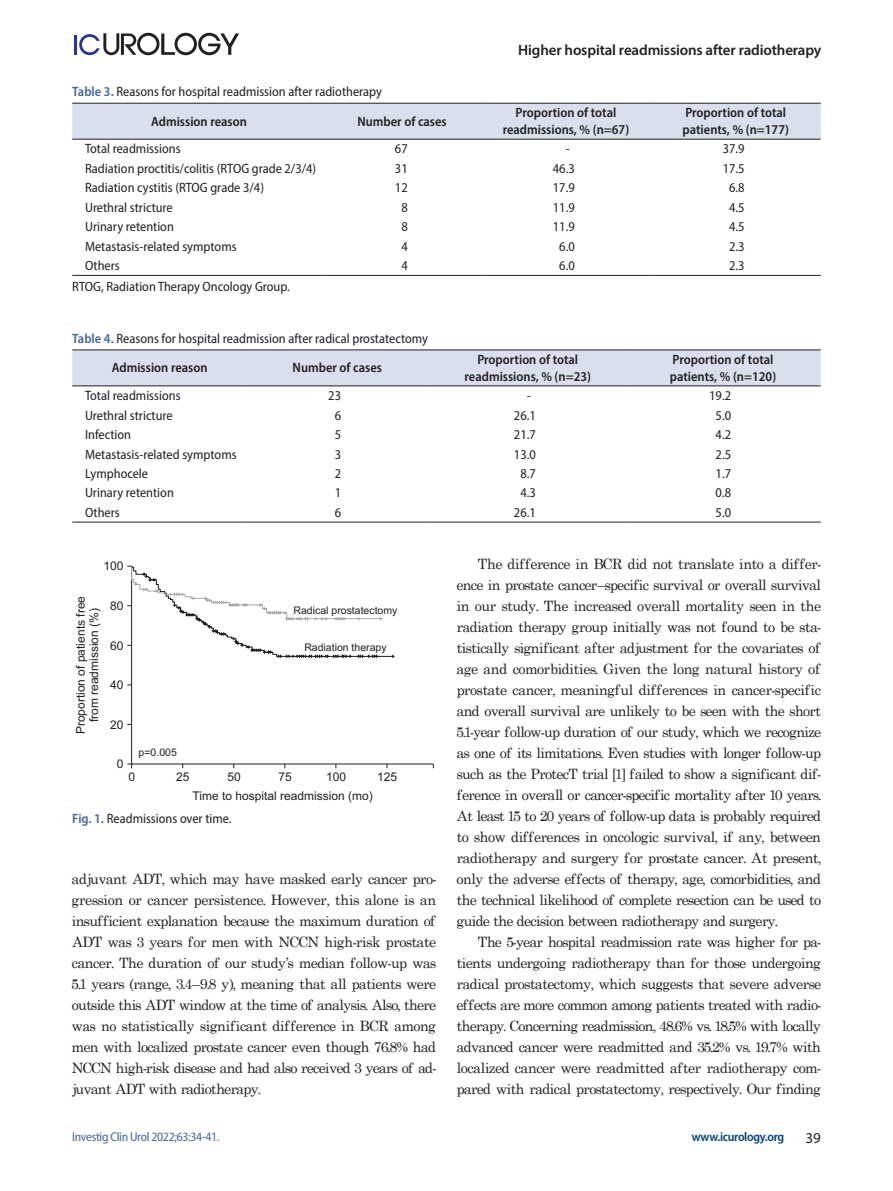
<style>
.page{position:relative;width:893px;height:1191px;background:#fff}
.page>*{position:absolute;margin:0;border:0;box-sizing:border-box;transform-origin:0 0}
.t1{font:600 15px "Myriad Pro";letter-spacing:-.01em;color:#231f20}
.t2{font:15px "Myriad Pro";color:#231f20}
.t3{font:14.25px/21px "Century Schoolbook";letter-spacing:-.04em;color:#231f20}
.t4{font:semi-condensed 13.5px/29.4px "Myriad Pro";color:#231f20}
.t5{font:600 semi-condensed 13.5px/16.5px "Myriad Pro";color:#231f20;text-align:center}
.t6{font:semi-condensed 12.75px "Myriad Pro";letter-spacing:-.025em;color:#45659d}
.t7{font:600 semi-condensed 12.75px "Myriad Pro";letter-spacing:-.025em;color:#014081}
.t8{font:12px/13.4px "Arial";color:#231f20;text-align:center}
.t9{font:10.5px "Arial";color:#231f20}
.s1{font-weight:600;color:#45659d}
.s2{font-weight:600}
</style>
<div class="page">
<hr style="left:74px;top:35px;width:3px;height:20px;background:#293492">
<svg style="left:79px;top:33px;width:160px;height:22px"></svg>
<div style="left:72px;top:104px;width:749px;height:35px;background:#dadfed"></div>
<hr style="left:72px;top:103px;width:251px;height:1px;background:#231f20">
<hr style="left:323px;top:103px;width:158px;height:1px;background:#231f20">
<hr style="left:481px;top:103px;width:170px;height:1px;background:#231f20">
<hr style="left:651px;top:103px;width:170px;height:1px;background:#231f20">
<hr style="left:72px;top:139px;width:251px;height:1px;background:#231f20">
<hr style="left:323px;top:139px;width:158px;height:1px;background:#231f20">
<hr style="left:481px;top:139px;width:170px;height:1px;background:#231f20">
<hr style="left:651px;top:139px;width:170px;height:1px;background:#231f20">
<hr style="left:72px;top:275px;width:251px;height:1px;background:#231f20">
<hr style="left:323px;top:275px;width:158px;height:1px;background:#231f20">
<hr style="left:481px;top:275px;width:170px;height:1px;background:#231f20">
<hr style="left:651px;top:275px;width:170px;height:1px;background:#231f20">
<div style="left:72px;top:350px;width:749px;height:35px;background:#dadfed"></div>
<hr style="left:72px;top:349px;width:172px;height:1px;background:#231f20">
<hr style="left:244px;top:349px;width:186px;height:1px;background:#231f20">
<hr style="left:430px;top:349px;width:195px;height:1px;background:#231f20">
<hr style="left:625px;top:349px;width:196px;height:1px;background:#231f20">
<hr style="left:72px;top:385px;width:172px;height:1px;background:#231f20">
<hr style="left:244px;top:385px;width:186px;height:1px;background:#231f20">
<hr style="left:430px;top:385px;width:195px;height:1px;background:#231f20">
<hr style="left:625px;top:385px;width:196px;height:1px;background:#231f20">
<hr style="left:72px;top:522px;width:172px;height:1px;background:#231f20">
<hr style="left:244px;top:522px;width:186px;height:1px;background:#231f20">
<hr style="left:430px;top:522px;width:195px;height:1px;background:#231f20">
<hr style="left:625px;top:522px;width:196px;height:1px;background:#231f20">
<svg style="left:127px;top:725px;width:307px;height:40px"></svg>
<svg style="left:127px;top:565px;width:268px;height:160px"></svg>
<svg style="left:131px;top:565px;width:252px;height:56px"></svg>
<p class="t1" style="left:518px;top:40px;width:305px">Higher hospital readmissions after radiotherapy</p>
<p class="t4" style="left:151px;top:77px;width:232px;text-indent:-79px"><span class="s1">Table 3.</span> Reasons for hospital readmission after radiotherapy<br><span class="s2">Admission reason</span></p>
<p class="t5" style="left:357px;top:113px;width:91px">Number of cases</p>
<p class="t5" style="left:503px;top:104px;width:128px">Proportion of total readmissions, % (n=67)</p>
<p class="t5" style="left:683px;top:104px;width:108px;text-align:left">Proportion of total patients, % (n=177)</p>
<p class="t4" style="left:85px;top:134px;width:97px">Total readmissions</p>
<p class="t4" style="left:395px;top:134px;width:14px">67</p>
<p class="t4" style="left:566px;top:134px;width:6px">-</p>
<p class="t4" style="left:723px;top:134px;width:23px">37.9</p>
<p class="t4" style="left:85px;top:153px;width:233px">Radiation proctitis/colitis (RTOG grade 2/3/4)</p>
<p class="t4" style="left:395px;top:153px;width:14px">31</p>
<p class="t4" style="left:553px;top:153px;width:23px">46.3</p>
<p class="t4" style="left:723px;top:153px;width:23px">17.5</p>
<p class="t4" style="left:85px;top:173px;width:181px">Radiation cystitis (RTOG grade 3/4)</p>
<p class="t4" style="left:395px;top:173px;width:14px">12</p>
<p class="t4" style="left:553px;top:173px;width:23px">17.9</p>
<p class="t4" style="left:729px;top:173px;width:17px">6.8</p>
<p class="t4" style="left:85px;top:192px;width:89px">Urethral stricture</p>
<p class="t4" style="left:401px;top:192px;width:8px">8</p>
<p class="t4" style="left:553px;top:192px;width:23px">11.9</p>
<p class="t4" style="left:729px;top:192px;width:17px">4.5</p>
<p class="t4" style="left:85px;top:212px;width:90px">Urinary retention</p>
<p class="t4" style="left:401px;top:212px;width:8px">8</p>
<p class="t4" style="left:553px;top:212px;width:23px">11.9</p>
<p class="t4" style="left:729px;top:212px;width:17px">4.5</p>
<p class="t4" style="left:85px;top:231px;width:153px">Metastasis-related symptoms</p>
<p class="t4" style="left:401px;top:231px;width:8px">4</p>
<p class="t4" style="left:559px;top:231px;width:17px">6.0</p>
<p class="t4" style="left:729px;top:231px;width:17px">2.3</p>
<p class="t4" style="left:85px;top:251px;width:36px">Others</p>
<p class="t4" style="left:401px;top:251px;width:8px">4</p>
<p class="t4" style="left:559px;top:251px;width:17px">6.0</p>
<p class="t4" style="left:729px;top:251px;width:17px">2.3</p>
<p class="t4" style="left:72px;top:272px;width:219px">RTOG, Radiation Therapy Oncology Group.</p>
<p class="t4" style="left:112px;top:324px;width:318px;text-indent:-40px"><span class="s1">Table 4.</span> Reasons for hospital readmission after radical prostatectomy<br><span class="s2">Admission reason</span></p>
<p class="t5" style="left:293px;top:359px;width:91px">Number of cases</p>
<p class="t5" style="left:465px;top:351px;width:128px">Proportion of total readmissions, % (n=23)</p>
<p class="t5" style="left:670px;top:351px;width:108px;text-align:left">Proportion of total patients, % (n=120)</p>
<p class="t4" style="left:85px;top:381px;width:97px">Total readmissions</p>
<p class="t4" style="left:328px;top:381px;width:14px">23</p>
<p class="t4" style="left:527px;top:381px;width:6px">-</p>
<p class="t4" style="left:709px;top:381px;width:23px">19.2</p>
<p class="t4" style="left:85px;top:400px;width:89px">Urethral stricture</p>
<p class="t4" style="left:335px;top:400px;width:8px">6</p>
<p class="t4" style="left:514px;top:400px;width:23px">26.1</p>
<p class="t4" style="left:716px;top:400px;width:17px">5.0</p>
<p class="t4" style="left:85px;top:420px;width:48px">Infection</p>
<p class="t4" style="left:335px;top:420px;width:8px">5</p>
<p class="t4" style="left:514px;top:420px;width:23px">21.7</p>
<p class="t4" style="left:716px;top:420px;width:17px">4.2</p>
<p class="t4" style="left:85px;top:439px;width:153px">Metastasis-related symptoms</p>
<p class="t4" style="left:335px;top:439px;width:8px">3</p>
<p class="t4" style="left:514px;top:439px;width:23px">13.0</p>
<p class="t4" style="left:716px;top:439px;width:17px">2.5</p>
<p class="t4" style="left:85px;top:458px;width:65px">Lymphocele</p>
<p class="t4" style="left:335px;top:458px;width:8px">2</p>
<p class="t4" style="left:520px;top:458px;width:17px">8.7</p>
<p class="t4" style="left:716px;top:458px;width:17px">1.7</p>
<p class="t4" style="left:85px;top:478px;width:90px">Urinary retention</p>
<p class="t4" style="left:335px;top:478px;width:8px">1</p>
<p class="t4" style="left:520px;top:478px;width:17px">4.3</p>
<p class="t4" style="left:716px;top:478px;width:17px">0.8</p>
<p class="t4" style="left:85px;top:497px;width:36px">Others</p>
<p class="t4" style="left:335px;top:497px;width:8px">6</p>
<p class="t4" style="left:514px;top:497px;width:23px">26.1</p>
<p class="t4" style="left:716px;top:497px;width:17px">5.0</p>
<p class="t8" style="left:104px;top:560px;width:22px">100</p>
<p class="t8" style="left:110px;top:600px;width:15px">80</p>
<p class="t8" style="left:110px;top:640px;width:15px">60</p>
<p class="t8" style="left:110px;top:679px;width:15px">40</p>
<p class="t8" style="left:110px;top:719px;width:15px">20</p>
<p class="t8" style="left:75px;top:734px;width:140px;rotate:-90deg">Proportion of patients free from readmission (%)</p>
<p class="t8" style="left:117px;top:758px;width:8px">0</p>
<p class="t9" style="left:139px;top:748px;width:40px">p=0.005</p>
<p class="t9" style="left:294px;top:606px;width:105px">Radical prostatectomy</p>
<p class="t9" style="left:304px;top:643px;width:84px">Radiation therapy</p>
<p class="t8" style="left:176px;top:771px;width:15px">25</p>
<p class="t8" style="left:227px;top:771px;width:15px">50</p>
<p class="t8" style="left:278px;top:771px;width:15px">75</p>
<p class="t8" style="left:326px;top:771px;width:22px">100</p>
<p class="t8" style="left:377px;top:771px;width:22px">125</p>
<p class="t4" style="left:72px;top:803px;width:161px"><span class="s1">Fig. 1.</span> Readmissions over time.</p>
<p class="t8" style="left:129px;top:771px;width:8px">0</p>
<p class="t8" style="left:193px;top:790px;width:182px">Time to hospital readmission (mo)</p>
<p class="t3" style="left:71px;top:867px;width:367px">adjuvant ADT, which may have masked early cancer pro&shy;gression or cancer persistence. However, this alone is an insufficient explanation because the maximum duration of ADT was 3 years for men with NCCN high-risk prostate cancer. The duration of our study’s median follow-up was 5.1 years (range, 3.4–9.8 y), meaning that all patients were outside this ADT window at the time of analysis. Also, there was no statistically significant difference in BCR among men with localized prostate cancer even though 76.8% had NCCN high-risk disease and had also received 3 years of ad&shy;juvant ADT with radiotherapy.</p>
<p class="t3" style="left:456px;top:552px;width:367px;text-indent:22px">The difference in BCR did not translate into a differ&shy;ence in prostate cancer–specific survival or overall survival in our study. The increased overall mortality seen in the radiation therapy group initially was not found to be sta&shy;tistically significant after adjustment for the covariates of age and comorbidities. Given the long natural history of prostate cancer, meaningful differences in cancer-specific and overall survival are unlikely to be seen with the short 5.1-year follow-up duration of our study, which we recognize as one of its limitations. Even studies with longer follow-up such as the ProtecT trial [1] failed to show a significant dif&shy;ference in overall or cancer-specific mortality after 10 years.<br>At least 15 to 20 years of follow-up data is probably required to show differences in oncologic survival, if any, between radiotherapy and surgery for prostate cancer. At present, only the adverse effects of therapy, age, comorbidities, and the technical likelihood of complete resection can be used to guide the decision between radiotherapy and surgery.</p>
<p class="t3" style="left:456px;top:930px;width:367px;text-align:justify;text-indent:22px">The 5-year hospital readmission rate was higher for pa&shy;tients undergoing radiotherapy than for those undergoing radical prostatectomy, which suggests that severe adverse effects are more common among patients treated with radio&shy;therapy. Concerning readmission, 48.6% vs. 18.5% with locally advanced cancer were readmitted and 35.2% vs. 19.7% with localized cancer were readmitted after radiotherapy com&shy;pared with radical prostatectomy, respectively. Our finding</p>
<p class="t6" style="left:72px;top:1128px;width:149px">Investig Clin Urol 2022;63:34-41.</p>
<p class="t7" style="left:692px;top:1128px;width:94px">www.icurology.org</p>
<p class="t2" style="left:805px;top:1128px;width:17px">39</p>
</div>
